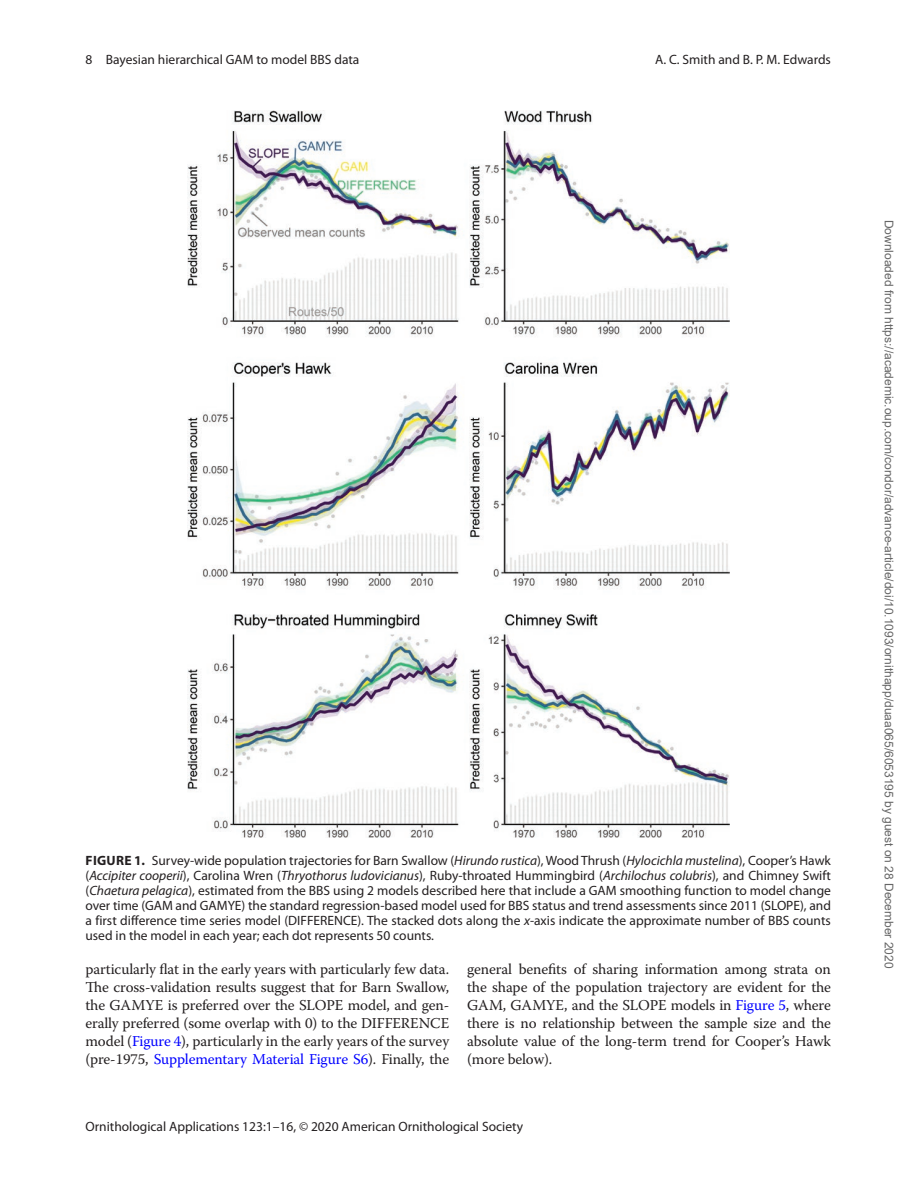
<style>
.page{position:relative;width:918px;height:1188px;background:#fff}
.page>*{position:absolute;margin:0;border:0;box-sizing:border-box;transform-origin:0 0}
.t1{font:15px/18px "Warnock Pro";letter-spacing:-.01em;color:#231f20;text-align:justify}
.t2{font:13.5px/15px "Myriad Pro";color:#231f20;text-align:justify}
.t3{font:12px "Arial";color:#666}
.s1{font-weight:700}
.s2{font-style:italic}
.s3{color:#00f}
</style>
<div class="page">
<img style="left:187px;top:111px;width:542px;height:727px">
<p class="t2" style="left:86px;top:52px;width:275px">8 Bayesian hierarchical GAM to model BBS data</p>
<p class="t2" style="left:655px;top:52px;width:177px">A. C. Smith and B. P. M. Edwards</p>
<p class="t2" style="left:86px;top:852px;width:747px"><span class="s1">FIGURE 1.</span> Survey-wide population trajectories for Barn Swallow (<span class="s2">Hirundo rustica</span>), Wood Thrush (<span class="s2">Hylocichla mustelina</span>), Cooper’s Hawk (<span class="s2">Accipiter cooperii</span>), Carolina Wren (<span class="s2">Thryothorus ludovicianus</span>), Ruby-throated Hummingbird (<span class="s2">Archilochus colubris</span>), and Chimney Swift (<span class="s2">Chaetura pelagica</span>), estimated from the BBS using 2 models described here that include a GAM smoothing function to model change over time (GAM and GAMYE) the standard regression-based model used for BBS status and trend assessments since 2011 (SLOPE), and a first difference time series model (DIFFERENCE). The stacked dots along the <span class="s2">x</span>-axis indicate the approximate number of BBS counts used in the model in each year; each dot represents 50 counts.</p>
<p class="t1" style="left:86px;top:960px;width:365px">particularly flat in the early years with particularly few data.<br>The cross-validation results suggest that for Barn Swallow, the GAMYE is preferred over the SLOPE model, and gen&shy;erally preferred (some overlap with 0) to the DIFFERENCE model (<span class="s3">Figure 4</span>), particularly in the early years of the survey (pre-1975, <span class="s3">Supplementary Material Figure S6</span>). Finally, the</p>
<p class="t1" style="left:467px;top:960px;width:365px">general benefits of sharing information among strata on the shape of the population trajectory are evident for the GAM, GAMYE, and the SLOPE models in <span class="s3">Figure 5</span>, where there is no relationship between the sample size and the absolute value of the long-term trend for Cooper’s Hawk (more below).</p>
<p class="t2" style="left:86px;top:1119px;width:439px">Ornithological Applications 123:1–16, © 2020 American Ornithological Society</p>
<p class="t3" style="left:893px;top:220px;width:750px;rotate:90deg">Downloaded from https://academic.oup.com/condor/advance-article/doi/10.1093/ornithapp/duaa065/6053195 by guest on 28 December 2020</p>
</div>
